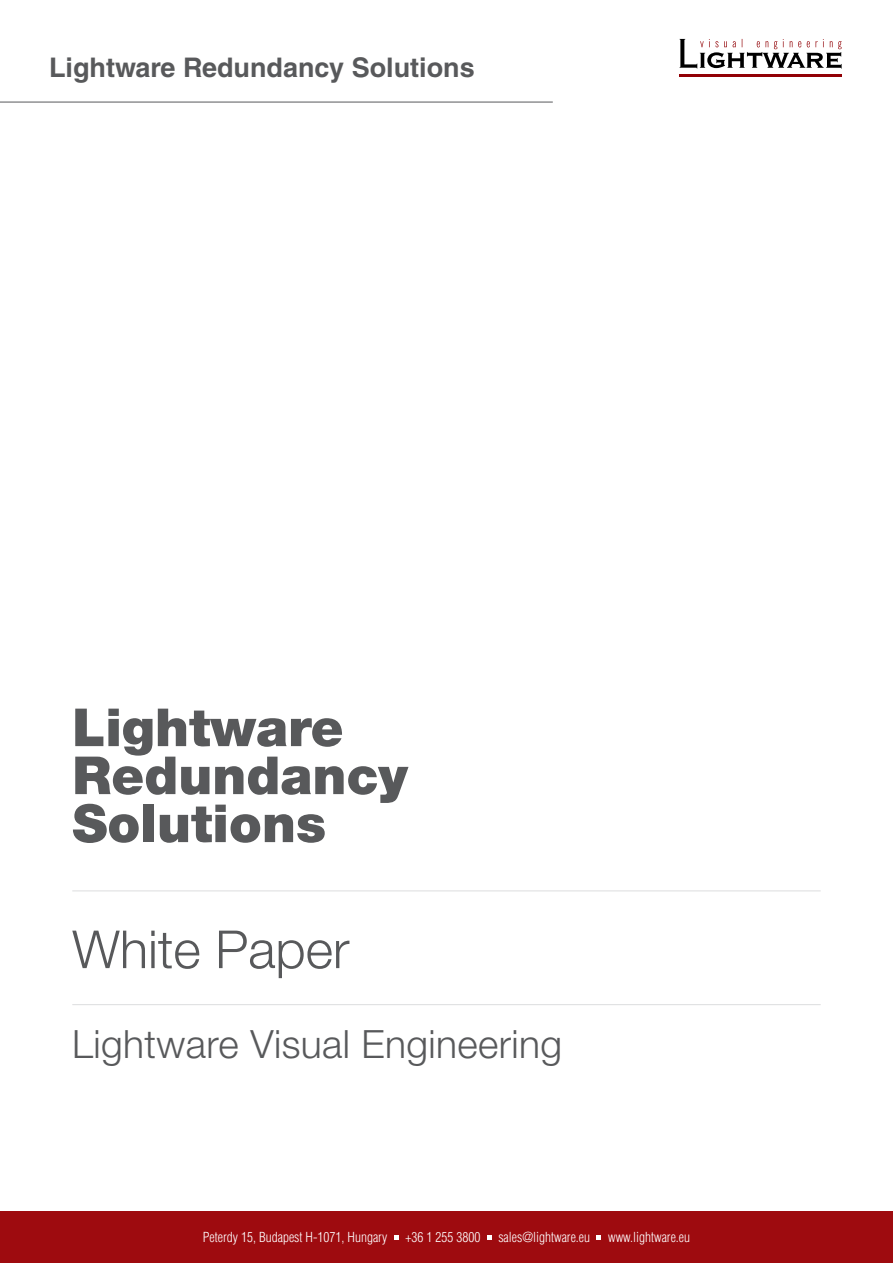
<style>
.page{position:relative;width:893px;height:1263px;background:#fff}
.page>*{position:absolute;margin:0;border:0;box-sizing:border-box;transform-origin:0 0}
.t1{font:900 52.5px/48px "Helvetica Neue LT Pro";color:#58595b}
.t2{font:300 52.5px "Helvetica Neue LT Pro";color:#58595b}
.t3{font:300 39px "Helvetica Neue LT Pro";letter-spacing:.01em;color:#58595b}
.t4{font:700 27px "Helvetica LT Std";color:#58595b}
.t5{font:300 condensed 13.5px "Helvetica LT Std";color:#fff}
</style>
<div class="page">
<svg style="left:679px;top:39px;width:163px;height:30px"></svg>
<hr style="left:679px;top:74px;width:163px;height:3px;background:#910005">
<div style="left:0;top:1212px;width:893px;height:51px;background:#9e0b0f"></div>
<svg style="left:395px;top:1235px;width:4px;height:4px"></svg>
<svg style="left:487px;top:1235px;width:4px;height:4px"></svg>
<svg style="left:596px;top:1235px;width:5px;height:4px"></svg>
<hr style="left:0;top:102px;width:553px;height:1px;background:#58595b">
<hr style="left:72px;top:891px;width:749px;height:1px;background:#dcddde">
<hr style="left:72px;top:1004px;width:749px;height:1px;background:#dcddde">
<h3 class="t4" style="left:49px;top:51px;width:427px">Lightware Redundancy Solutions</h3>
<h1 class="t1" style="left:72px;top:703px;width:337px">Lightware<br>Redundancy<br>Solutions</h1>
<h1 class="t2" style="left:72px;top:917px;width:279px">White Paper</h1>
<h2 class="t3" style="left:72px;top:1020px;width:491px">Lightware Visual Engineering</h2>
<p class="t5" style="left:203px;top:1229px;width:186px">Peterdy 15, Budapest H-1071, Hungary</p>
<p class="t5" style="left:405px;top:1229px;width:76px">+36 1 255 3800</p>
<p class="t5" style="left:498px;top:1229px;width:93px">sales@lightware.eu</p>
<p class="t5" style="left:608px;top:1229px;width:83px">www.lightware.eu</p>
</div>
